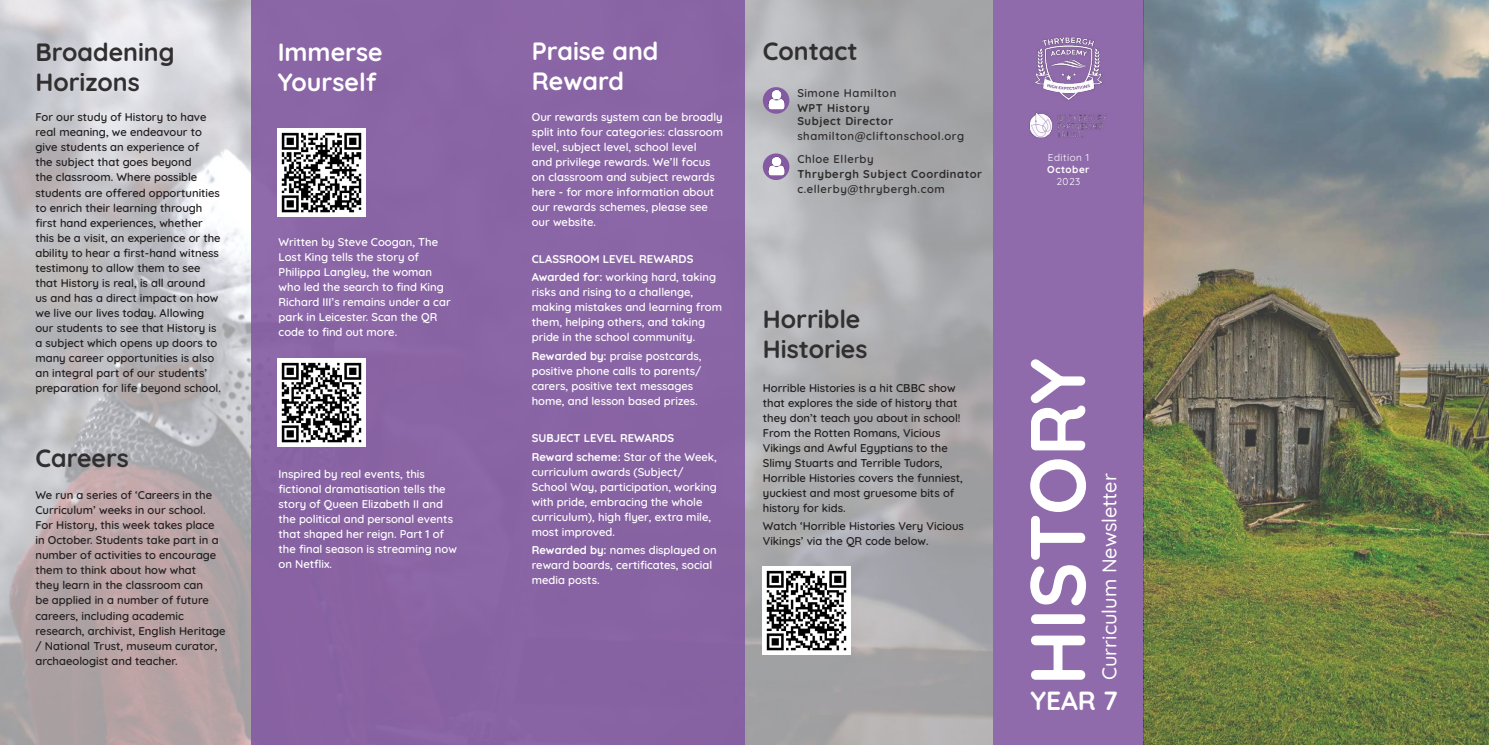
<style>
.page{position:relative;width:1489px;height:745px;background:#fff}
.page>*{position:absolute;margin:0;border:0;box-sizing:border-box;transform-origin:0 0}
.t1{font:700 77.5px "Quicksand";color:#fff}
.t2{font:700 26.25px "Quicksand";color:#fff}
.t3{font:700 25px/30px "Quicksand";color:#312f30}
.t4{font:700 25px/30px "Quicksand";color:#fff}
.t5{font:500 20px "Quicksand";color:#fff}
.t6{font:600 11.25px/15px "Quicksand";color:#231f20}
.t7{font:600 11.25px/15px "Quicksand";color:#fff}
.t8{font:700 11.25px/18.5px "Quicksand";color:#fff}
.t9{font:600 11.25px/22.5px "Quicksand";letter-spacing:.05em;color:#2e2b2c}
.t10{font:700 11.25px/13.5px "Quicksand";letter-spacing:.05em;color:#2e2b2c}
.t11{font:10px "Quicksand";letter-spacing:.05em;color:#fff}
.t12{font:700 10px "Quicksand";letter-spacing:.05em;color:#fff}
.s1{font-weight:600}
.s2{font-weight:700}
</style>
<div class="page">
<div style="left:992px;top:0;width:151px;height:744px;background:#906bab"></div>
<img style="left:0;top:0;width:992px;height:744px">
<div style="left:251px;top:0;width:493px;height:744px;background:#8a65a5"></div>
<img style="left:1143px;top:0;width:345px;height:744px">
<img style="left:1029px;top:112px;width:78px;height:25px">
<svg style="left:762px;top:87px;width:27px;height:27px"></svg>
<img style="left:765px;top:89px;width:22px;height:21px">
<svg style="left:762px;top:153px;width:27px;height:27px"></svg>
<img style="left:765px;top:155px;width:22px;height:22px">
<img style="left:762px;top:566px;width:88px;height:88px">
<img style="left:278px;top:128px;width:87px;height:88px">
<img style="left:278px;top:358px;width:87px;height:87px">
<img style="left:1034px;top:37px;width:70px;height:64px">
<h3 class="t3" style="left:35px;top:34px;width:141px">Broadening<br>Horizons</h3>
<p class="t6" style="left:35px;top:109px;width:187px">For our study of History to have real meaning, we endeavour to give students an experience of<br>the subject that goes beyond<br>the classroom. Where possible students are offered opportunities to enrich their learning through first hand experiences, whether this be a visit, an experience or the ability to hear a first-hand witness testimony to allow them to see that History is real, is all around<br>us and has a direct impact on how we live our lives today. Allowing our students to see that History is a subject which opens up doors to many career opportunities is also an integral part of our students’ preparation for life beyond school.</p>
<h3 class="t3" style="left:35px;top:440px;width:95px">Careers</h3>
<p class="t6" style="left:35px;top:486px;width:192px">We run a series of ‘Careers in the<br>Curriculum’ weeks in our school.<br>For History, this week takes place in October. Students take part in a number of activities to encourage them to think about how what<br>they learn in the classroom can<br>be applied in a number of future careers, including academic research, archivist, English Heritage / National Trust, museum curator, archaeologist and teacher.</p>
<h3 class="t4" style="left:278px;top:34px;width:106px">Immerse<br>Yourself</h3>
<p class="t7" style="left:278px;top:233px;width:174px">Written by Steve Coogan, The<br>Lost King tells the story of<br>Philippa Langley, the woman who led the search to find King<br>Richard III’s remains under a car park in Leicester. Scan the QR code to find out more.</p>
<p class="t7" style="left:278px;top:465px;width:180px">Inspired by real events, this fictional dramatisation tells the story of Queen Elizabeth II and the political and personal events that shaped her reign. Part 1 of the final season is streaming now on Netflix.</p>
<h3 class="t4" style="left:531px;top:33px;width:128px">Praise and<br>Reward</h3>
<h3 class="t3" style="left:762px;top:33px;width:96px">Contact</h3>
<p class="t9" style="left:797px;top:80px;width:100px">Simone Hamilton</p>
<p class="t10" style="left:797px;top:100px;width:97px">WPT History<br>Subject Director</p>
<p class="t9" style="left:797px;top:124px;width:168px">shamilton@cliftonschool.org<br>Chloe Ellerby</p>
<p class="t10" style="left:797px;top:166px;width:186px">Thrybergh Subject Coordinator</p>
<p class="t9" style="left:797px;top:176px;width:149px">c.ellerby@thrybergh.com</p>
<p class="t7" style="left:531px;top:108px;width:193px">Our rewards system can be broadly split into four categories: classroom level, subject level, school level<br>and privilege rewards. We’ll focus on classroom and subject rewards here - for more information about our rewards schemes, please see our website.</p>
<p class="t8" style="left:531px;top:248px;width:186px">CLASSROOM LEVEL REWARDS<br>Awarded for: <span class="s1">working hard, taking</span></p>
<p class="t7" style="left:531px;top:283px;width:192px">risks and rising to a challenge, making mistakes and learning from them, helping others, and taking pride in the school community.</p>
<p class="t7" style="left:531px;top:347px;width:171px"><span class="s2">Rewarded by:</span> praise postcards, positive phone calls to parents/ carers, positive text messages home, and lesson based prizes.</p>
<p class="t8" style="left:531px;top:427px;width:187px">SUBJECT LEVEL REWARDS<br>Reward scheme: <span class="s1">Star of the Week,</span></p>
<p class="t7" style="left:531px;top:463px;width:187px">curriculum awards (Subject/<br>School Way, participation, working with pride, embracing the whole curriculum), high flyer, extra mile, most improved.</p>
<p class="t7" style="left:531px;top:541px;width:186px"><span class="s2">Rewarded by:</span> names displayed on reward boards, certificates, social media posts.</p>
<h3 class="t3" style="left:762px;top:302px;width:106px">Horrible<br>Histories</h3>
<p class="t6" style="left:762px;top:378px;width:202px">Horrible Histories is a hit CBBC show that explores the side of history that they don’t teach you about in school!<br>From the Rotten Romans, Vicious Vikings and Awful Egyptians to the Slimy Stuarts and Terrible Tudors, Horrible Histories covers the funniest, yuckiest and most gruesome bits of history for kids.</p>
<p class="t6" style="left:762px;top:517px;width:203px">Watch ‘Horrible Histories Very Vicious<br>Vikings’ via the QR code below.</p>
<p class="t11" style="left:1047px;top:149px;width:43px">Edition 1</p>
<p class="t12" style="left:1047px;top:161px;width:44px">October</p>
<p class="t11" style="left:1056px;top:173px;width:25px">2023</p>
<h1 class="t1" style="left:997px;top:685px;width:328px;rotate:-90deg">HISTORY</h1>
<h3 class="t5" style="left:1093px;top:679px;width:208px;rotate:-90deg">Curriculum Newsletter</h3>
<h2 class="t2" style="left:1030px;top:679px;width:89px">YEAR 7</h2>
</div>
